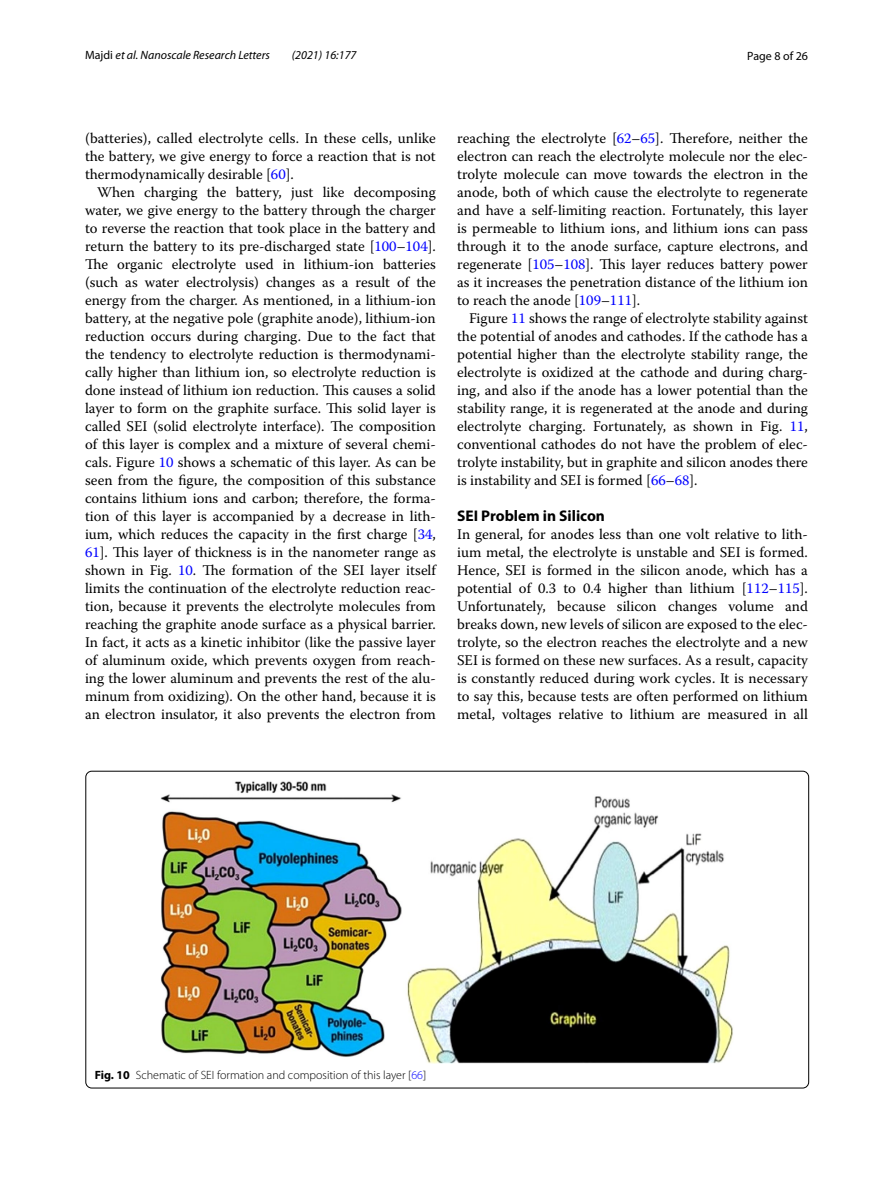
<style>
.page{position:relative;width:893px;height:1187px;background:#fff}
.page>*{position:absolute;margin:0;border:0;box-sizing:border-box;transform-origin:0 0}
.t1{font:700 15.45px "Myriad Pro";color:#000}
.t2{font:14.7px/18px "Warnock Pro";color:#000;text-align:justify}
.t3{font:300 12px "Myriad Pro";color:#000}
.t4{font:italic 12px "Myriad Pro";color:#000}
.t5{font:12px "Myriad Pro";color:#000}
.s1{font-style:normal}
.s2{color:#00f}
.s3{font-weight:700}
</style>
<div class="page">
<img style="left:160px;top:781px;width:573px;height:282px">
<p class="t4" style="left:85px;top:48px;width:186px"><span class="s1">Majdi</span> et al. Nanoscale Research Letters</p>
<p class="t4" style="left:292px;top:48px;width:66px">(2021) 16:177</p>
<p class="t5" style="left:747px;top:48px;width:62px">Page 8 of 26</p>
<p class="t2" style="left:85px;top:128px;width:352px">(batteries), called electrolyte cells. In these cells, unlike the battery, we give energy to force a reaction that is not thermodynamically desirable [<span class="s2">60</span>].</p>
<p class="t2" style="left:85px;top:182px;width:352px;text-indent:12px">When charging the battery, just like decomposing water, we give energy to the battery through the charger to reverse the reaction that took place in the battery and return the battery to its pre-discharged state [<span class="s2">100</span>–<span class="s2">104</span>].<br>The organic electrolyte used in lithium-ion batteries (such as water electrolysis) changes as a result of the energy from the charger. As mentioned, in a lithium-ion battery, at the negative pole (graphite anode), lithium-ion reduction occurs during charging. Due to the fact that the tendency to electrolyte reduction is thermodynami&shy;cally higher than lithium ion, so electrolyte reduction is done instead of lithium ion reduction. This causes a solid layer to form on the graphite surface. This solid layer is called SEI (solid electrolyte interface). The composition of this layer is complex and a mixture of several chemi&shy;cals. Figure <span class="s2">10</span> shows a schematic of this layer. As can be seen from the figure, the composition of this substance contains lithium ions and carbon; therefore, the forma&shy;tion of this layer is accompanied by a decrease in lith&shy;ium, which reduces the capacity in the first charge [<span class="s2">34</span>, <span class="s2">61</span>]. This layer of thickness is in the nanometer range as shown in Fig. <span class="s2">10</span>. The formation of the SEI layer itself limits the continuation of the electrolyte reduction reac&shy;tion, because it prevents the electrolyte molecules from reaching the graphite anode surface as a physical barrier.<br>In fact, it acts as a kinetic inhibitor (like the passive layer of aluminum oxide, which prevents oxygen from reach&shy;ing the lower aluminum and prevents the rest of the alu&shy;minum from oxidizing). On the other hand, because it is an electron insulator, it also prevents the electron from</p>
<p class="t2" style="left:457px;top:128px;width:352px">reaching the electrolyte [<span class="s2">62</span>–<span class="s2">65</span>]. Therefore, neither the electron can reach the electrolyte molecule nor the elec&shy;trolyte molecule can move towards the electron in the anode, both of which cause the electrolyte to regenerate and have a self-limiting reaction. Fortunately, this layer is permeable to lithium ions, and lithium ions can pass through it to the anode surface, capture electrons, and regenerate [<span class="s2">105</span>–<span class="s2">108</span>]. This layer reduces battery power as it increases the penetration distance of the lithium ion to reach the anode [<span class="s2">109</span>–<span class="s2">111</span>].</p>
<p class="t2" style="left:457px;top:308px;width:352px;text-indent:12px">Figure <span class="s2">11</span> shows the range of electrolyte stability against the potential of anodes and cathodes. If the cathode has a potential higher than the electrolyte stability range, the electrolyte is oxidized at the cathode and during charg&shy;ing, and also if the anode has a lower potential than the stability range, it is regenerated at the anode and during electrolyte charging. Fortunately, as shown in Fig. <span class="s2">11</span>, conventional cathodes do not have the problem of elec&shy;trolyte instability, but in graphite and silicon anodes there is instability and SEI is formed [<span class="s2">66</span>–<span class="s2">68</span>].</p>
<p class="t1" style="left:457px;top:505px;width:149px">SEI Problem in Silicon</p>
<p class="t2" style="left:457px;top:524px;width:352px">In general, for anodes less than one volt relative to lith&shy;ium metal, the electrolyte is unstable and SEI is formed.<br>Hence, SEI is formed in the silicon anode, which has a potential of 0.3 to 0.4 higher than lithium [<span class="s2">112</span>–<span class="s2">115</span>].<br>Unfortunately, because silicon changes volume and breaks down, new levels of silicon are exposed to the elec&shy;trolyte, so the electron reaches the electrolyte and a new SEI is formed on these new surfaces. As a result, capacity is constantly reduced during work cycles. It is necessary to say this, because tests are often performed on lithium metal, voltages relative to lithium are measured in all</p>
<p class="t3" style="left:95px;top:1068px;width:333px"><span class="s3">Fig. 10</span> Schematic of SEI formation and composition of this layer [<span class="s2">66</span>]</p>
</div>
